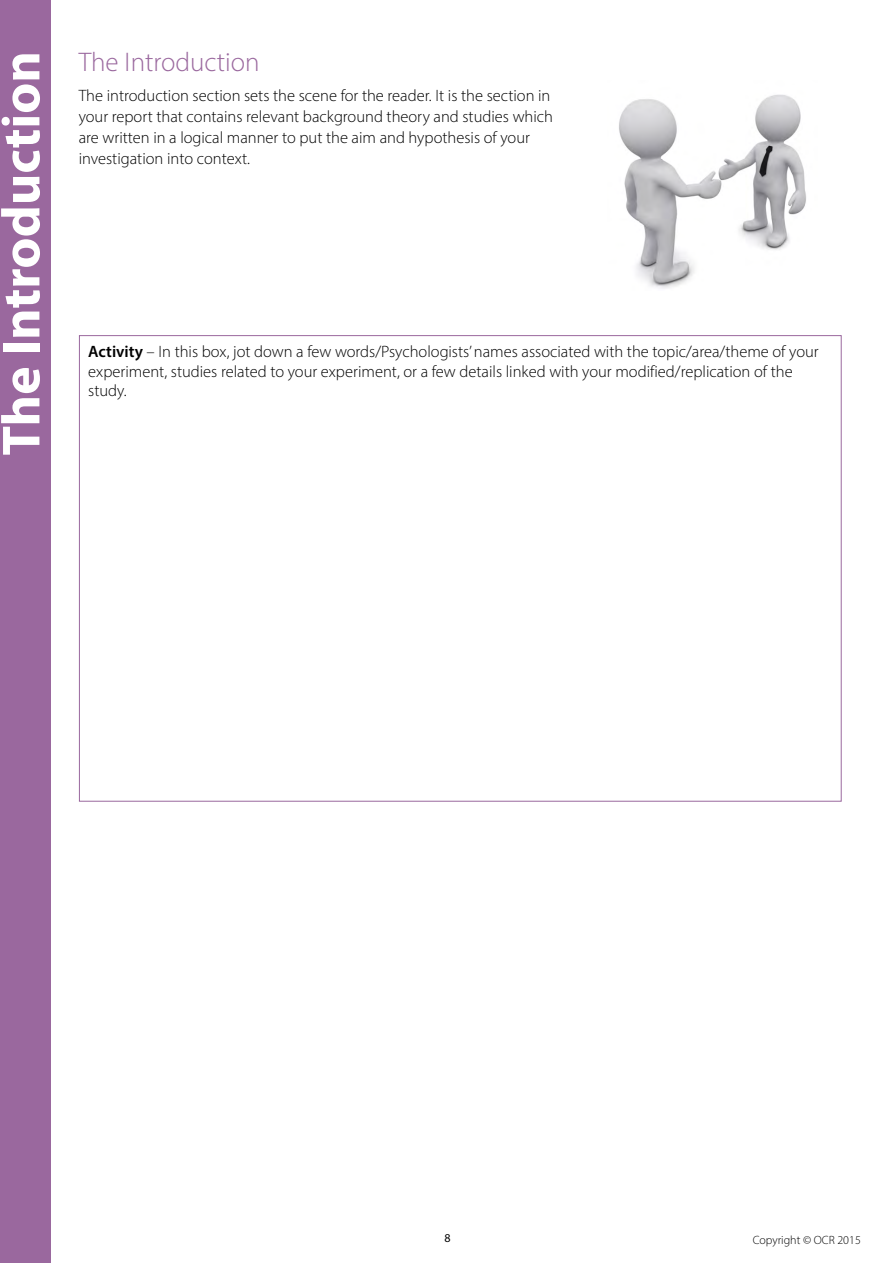
<style>
.page{position:relative;width:893px;height:1263px;background:#fff}
.page>*{position:absolute;margin:0;border:0;box-sizing:border-box;transform-origin:0 0}
.Left_heading_white{font:700 54px "Myriad Pro";color:#fff}
.t1{font:300 27px "Myriad Pro";color:#9a689e}
.Body_11pt{font:300 16.5px/21px "Myriad Pro";color:#000}
.t2{font:300 12px "Myriad Pro";color:#000}
.t3{font:12px "Myriad Pro";color:#000}
.s1{font-weight:600}
</style>
<div class="page">
<div style="left:0;top:0;width:51px;height:1263px;background:#9a689e"></div>
<img style="left:619px;top:94px;width:187px;height:195px">
<p class="Left_heading_white" style="left:-14px;top:455px;width:406px;rotate:-90deg">The Introduction</p>
<p class="t1" style="left:79px;top:46px;width:183px">The Introduction</p>
<p class="Body_11pt" style="left:79px;top:85px;width:476px">The introduction section sets the scene for the reader. It is the section in your report that contains relevant background theory and studies which are written in a logical manner to put the aim and hypothesis of your investigation into context.</p>
<p class="Body_11pt" style="left:88px;top:341px;width:732px;line-height:19.8px"><span class="s1">Activity</span> – In this box, jot down a few words/Psychologists’ names associated with the topic/area/theme of your experiment, studies related to your experiment, or a few details linked with your modified/replication of the study.</p>
<p class="t3" style="left:444px;top:1231px;width:8px">8</p>
<p class="t2" style="left:753px;top:1233px;width:110px">Copyright © OCR 2015</p>
</div>
